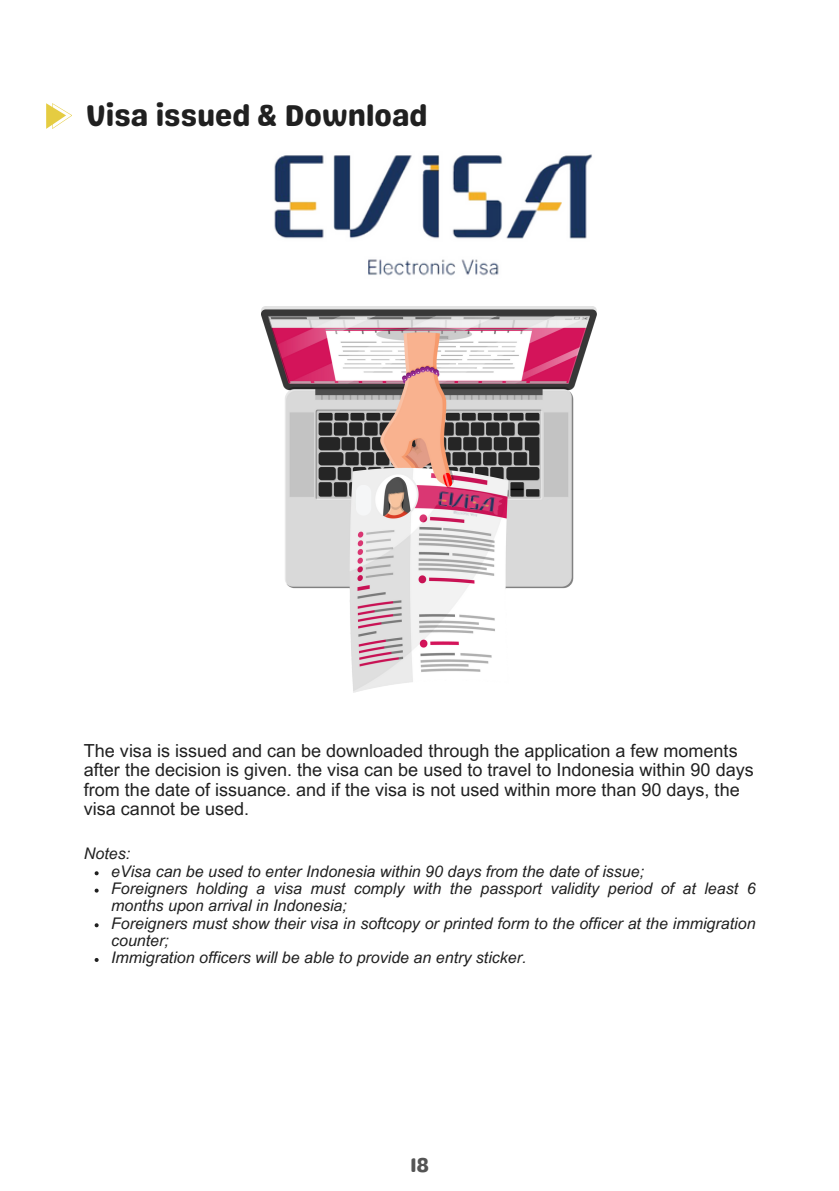
<style>
.page{position:relative;width:839px;height:1191px;background:#fff}
.page>*{position:absolute;margin:0;border:0;box-sizing:border-box;transform-origin:0 0}
.t1{font:30px "Genty Sans";color:#202020}
.t2{font:20px "Genty Sans";color:#545454}
.t3{font:18px/19.6px "Arial MT Pro";color:#202020}
.t4{font:italic 16px/17.4px "Arial MT Pro";color:#202020}
</style>
<div class="page">
<img style="left:274px;top:154px;width:318px;height:122px">
<img style="left:261px;top:307px;width:335px;height:386px">
<svg style="left:420px;top:485px;width:83px;height:31px"></svg>
<div style="left:356px;top:485px;width:15px;height:31px;background:#f5f6f7;border-radius:8px"></div>
<img style="left:435px;top:489px;width:62px;height:31px">
<svg style="left:95px;top:871px;width:4px;height:4px"></svg>
<svg style="left:95px;top:889px;width:4px;height:4px"></svg>
<svg style="left:95px;top:923px;width:4px;height:4px"></svg>
<svg style="left:95px;top:958px;width:4px;height:4px"></svg>
<svg style="left:46px;top:103px;width:26px;height:26px"></svg>
<p class="t1" style="left:86px;top:97px;width:343px">Visa issued &amp; Download</p>
<p class="t3" style="left:84px;top:743px;width:671px">The visa is issued and can be downloaded through the application a few moments after the decision is given. the visa can be used to travel to Indonesia within 90 days from the date of issuance. and if the visa is not used within more than 90 days, the visa cannot be used.</p>
<p class="t4" style="left:84px;top:847px;width:48px">Notes:</p>
<p class="t4" style="left:111px;top:864px;width:534px">eVisa can be used to enter Indonesia within 90 days from the date of issue;</p>
<p class="t4" style="left:111px;top:882px;width:646px">Foreigners holding a visa must comply with the passport validity period of at least 6 months upon arrival in Indonesia;</p>
<p class="t4" style="left:111px;top:916px;width:646px">Foreigners must show their visa in softcopy or printed form to the officer at the immigration counter;</p>
<p class="t4" style="left:111px;top:951px;width:417px">Immigration officers will be able to provide an entry sticker.</p>
<p class="t2" style="left:410px;top:1153px;width:21px">18</p>
</div>
